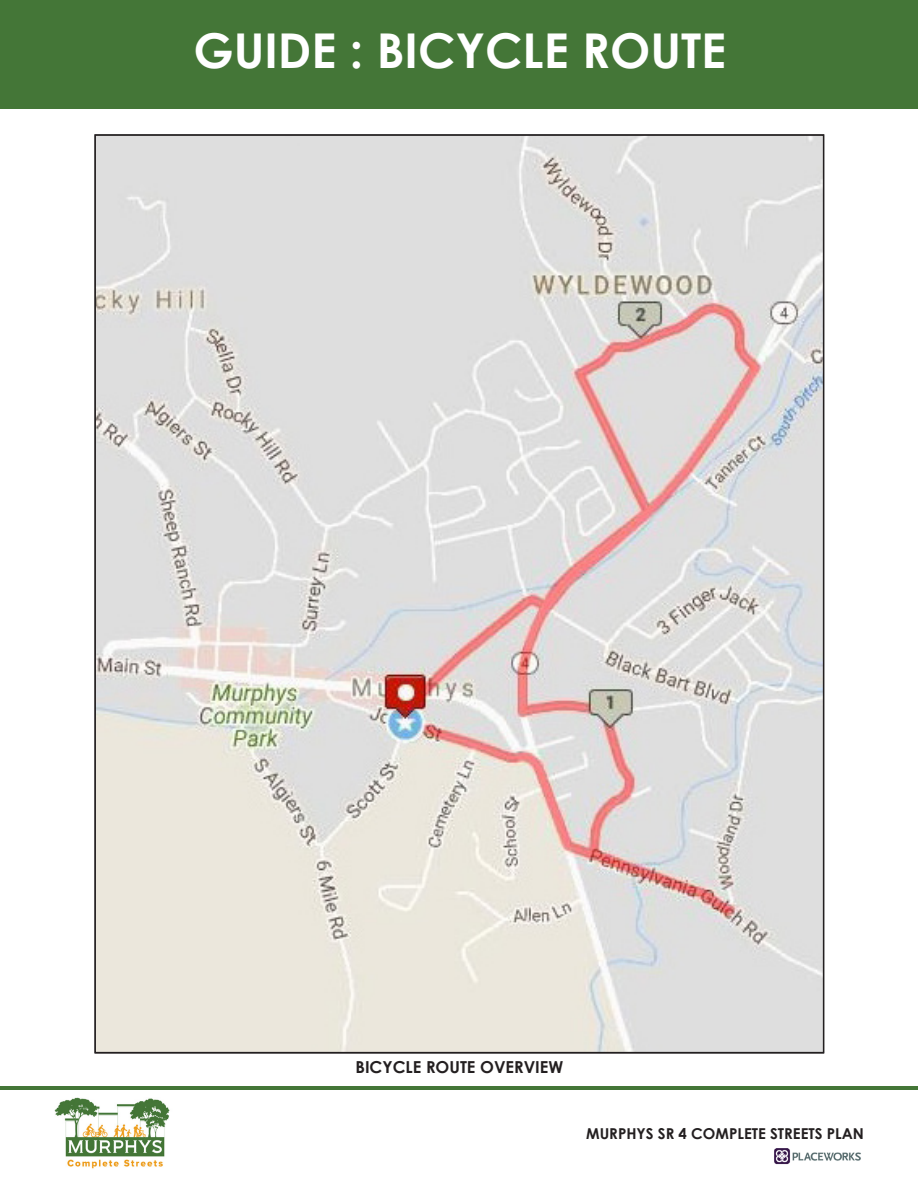
<style>
.page{position:relative;width:918px;height:1188px;background:#fff}
.page>*{position:absolute;margin:0;border:0;box-sizing:border-box;transform-origin:0 0}
.t1{font:700 48px "Century Gothic";color:#fff}
.t2{font:700 16.5px "Century Gothic";color:#231f20}
.t3{font:700 15px "Century Gothic";color:#231f20}
</style>
<div class="page">
<hr style="left:0;top:1086px;width:918px;height:4px;background:#447637">
<img style="left:774px;top:1148px;width:87px;height:17px">
<img style="left:54px;top:1098px;width:116px;height:71px">
<div style="left:0;top:0;width:918px;height:109px;background:#447637"></div>
<img style="left:97px;top:137px;width:724px;height:913px">
<p class="t1" style="left:193px;top:14px;width:534px">GUIDE : BICYCLE ROUTE</p>
<p class="t2" style="left:355px;top:1054px;width:209px">BICYCLE ROUTE OVERVIEW</p>
<p class="t3" style="left:586px;top:1122px;width:279px">MURPHYS SR 4 COMPLETE STREETS PLAN</p>
</div>
